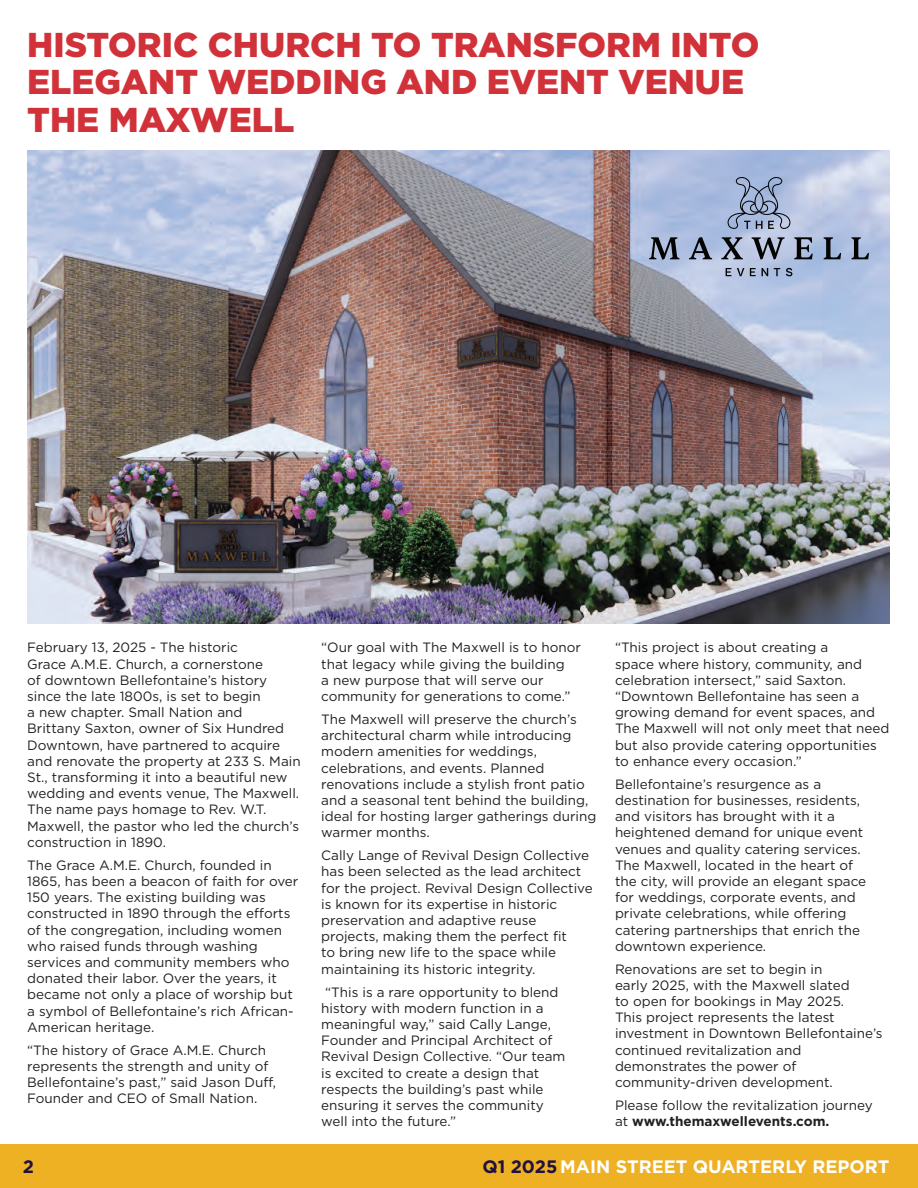
<style>
.page{position:relative;width:918px;height:1188px;background:#fff}
.page>*{position:absolute;margin:0;border:0;box-sizing:border-box;transform-origin:0 0}
.t1{font:900 34.5px/37.5px "Gotham";color:#d13138}
.t2{font:700 18px "Gotham";color:#fff}
.t3{font:700 18px "Gotham";color:#20113d}
.t4{font:13.5px/16.2px "Gotham";color:#231f20}
.s1{font-weight:700}
.s2{color:#20113d}
</style>
<div class="page">
<div style="left:0;top:1144px;width:918px;height:44px;background:#efb124"></div>
<img style="left:27px;top:150px;width:863px;height:473px">
<svg style="left:649px;top:237px;width:30px;height:23px"></svg>
<svg style="left:689px;top:237px;width:23px;height:22px"></svg>
<svg style="left:721px;top:237px;width:22px;height:22px"></svg>
<svg style="left:752px;top:237px;width:33px;height:23px"></svg>
<svg style="left:794px;top:237px;width:19px;height:22px"></svg>
<svg style="left:824px;top:237px;width:17px;height:22px"></svg>
<svg style="left:852px;top:237px;width:17px;height:22px"></svg>
<svg style="left:726px;top:268px;width:5px;height:8px"></svg>
<svg style="left:737px;top:268px;width:7px;height:8px"></svg>
<svg style="left:750px;top:268px;width:6px;height:8px"></svg>
<svg style="left:762px;top:268px;width:6px;height:8px"></svg>
<svg style="left:774px;top:268px;width:6px;height:8px"></svg>
<svg style="left:786px;top:268px;width:6px;height:8px"></svg>
<svg style="left:727px;top:177px;width:64px;height:52px;background:#90a0be"></svg>
<h1 class="t1" style="left:27px;top:25px;width:734px">HISTORIC CHURCH TO TRANSFORM INTO<br>ELEGANT WEDDING AND EVENT VENUE<br>THE MAXWELL</h1>
<p class="t4" style="left:27px;top:639px;width:275px">February 13, 2025 - The historic<br>Grace A.M.E. Church, a cornerstone<br>of downtown Bellefontaine’s history since the late 1800s, is set to begin<br>a new chapter. Small Nation and<br>Brittany Saxton, owner of Six Hundred Downtown, have partnered to acquire and renovate the property at 233 S. Main St., transforming it into a beautiful new wedding and events venue, The Maxwell.<br>The name pays homage to Rev. W.T.<br>Maxwell, the pastor who led the church’s construction in 1890.</p>
<p class="t4" style="left:27px;top:857px;width:273px">The Grace A.M.E. Church, founded in 1865, has been a beacon of faith for over 150 years. The existing building was constructed in 1890 through the efforts of the congregation, including women who raised funds through washing services and community members who donated their labor. Over the years, it became not only a place of worship but a symbol of Bellefontaine’s rich African-American heritage.</p>
<p class="t4" style="left:27px;top:1042px;width:250px">“The history of Grace A.M.E. Church represents the strength and unity of Bellefontaine’s past,” said Jason Duff, Founder and CEO of Small Nation.</p>
<p class="t4" style="left:321px;top:639px;width:261px">“Our goal with The Maxwell is to honor that legacy while giving the building<br>a new purpose that will serve our community for generations to come.”</p>
<p class="t4" style="left:321px;top:711px;width:277px">The Maxwell will preserve the church’s architectural charm while introducing modern amenities for weddings, celebrations, and events. Planned renovations include a stylish front patio and a seasonal tent behind the building, ideal for hosting larger gatherings during warmer months.</p>
<p class="t4" style="left:321px;top:847px;width:273px">Cally Lange of Revival Design Collective has been selected as the lead architect for the project. Revival Design Collective is known for its expertise in historic preservation and adaptive reuse projects, making them the perfect fit<br>to bring new life to the space while maintaining its historic integrity.</p>
<p class="t4" style="left:321px;top:983px;width:246px">“This is a rare opportunity to blend history with modern function in a meaningful way,” said Cally Lange, Founder and Principal Architect of Revival Design Collective. “Our team is excited to create a design that respects the building’s past while ensuring it serves the community well into the future.”</p>
<p class="t4" style="left:615px;top:639px;width:276px">“This project is about creating a<br>space where history, community, and celebration intersect,” said Saxton. “Downtown Bellefontaine has seen a growing demand for event spaces, and The Maxwell will not only meet that need but also provide catering opportunities to enhance every occasion.”</p>
<p class="t4" style="left:615px;top:776px;width:253px">Bellefontaine’s resurgence as a destination for businesses, residents, and visitors has brought with it a heightened demand for unique event venues and quality catering services.<br>The Maxwell, located in the heart of the city, will provide an elegant space for weddings, corporate events, and private celebrations, while offering catering partnerships that enrich the downtown experience.</p>
<p class="t4" style="left:615px;top:961px;width:269px">Renovations are set to begin in<br>early 2025, with the Maxwell slated<br>to open for bookings in May 2025.<br>This project represents the latest investment in Downtown Bellefontaine’s continued revitalization and demonstrates the power of community-driven development.</p>
<p class="t4" style="left:615px;top:1097px;width:259px">Please follow the revitalization journey at <span class="s1">www.themaxwellevents.com.</span></p>
<h2 class="t3" style="left:23px;top:1156px;width:13px">2</h2>
<h2 class="t2" style="left:482px;top:1156px;width:409px"><span class="s2">Q1 2025</span> MAIN STREET QUARTERLY REPORT</h2>
</div>
